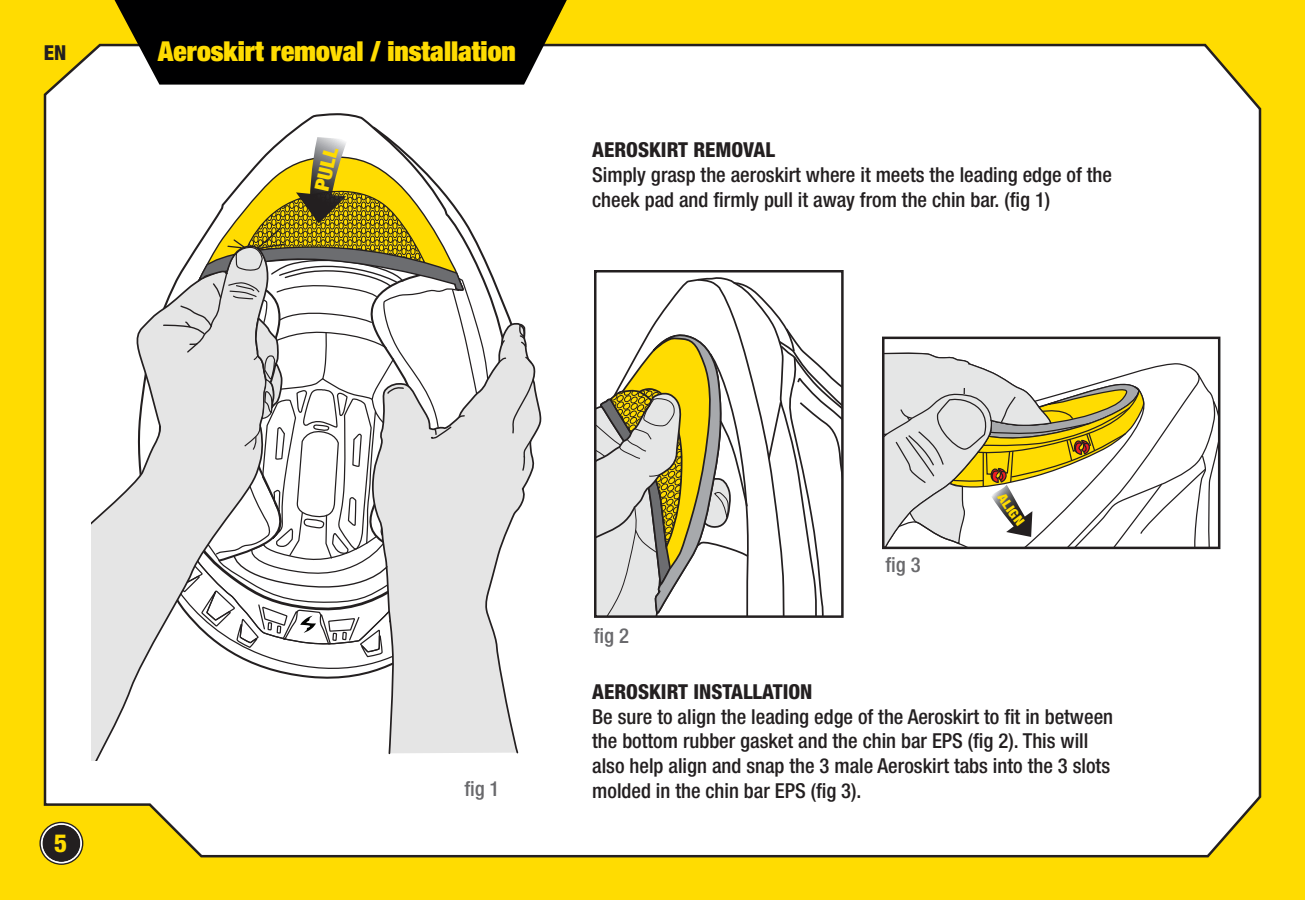
<style>
.page{position:relative;width:1305px;height:900px;background:#ffdc01}
.page>*{position:absolute;margin:0;border:0;box-sizing:border-box;transform-origin:0 0}
.t1{font:900 expanded 27.5px "Helvetica Neue";color:#ffdc01}
.t2{font:800 condensed 25px "Helvetica Neue";color:#ffdc01}
.t3{font:500 condensed 20.5px/24.8px "Helvetica Neue";color:#231f20}
.t4{font:800 condensed 20.5px "Helvetica Neue";color:#231f20}
.t5{font:500 condensed 20.5px "Helvetica Neue";color:#69696c}
</style>
<div class="page">
<div style="left:43px;top:43px;width:1219px;height:816px;background:#fff"></div>
<svg style="left:39px;top:822px;width:44px;height:43px"></svg>
<div style="left:43px;top:825px;width:37px;height:36px;background:#231f20;border-radius:50%"></div>
<div style="left:41px;top:823px;width:41px;height:41px;border:2px solid #fff;border-radius:50%"></div>
<svg style="left:115px;top:0;width:452px;height:85px;background:#181813"></svg>
<svg style="left:597px;top:277px;width:244px;height:338px;background:#e3dfcb"></svg>
<div style="left:594px;top:270px;width:250px;height:348px;border:2px solid #231f20"></div>
<div style="left:135px;top:112px;width:378px;height:133px;background:#fff"></div>
<svg style="left:371px;top:323px;width:172px;height:432px;background:#ebebeb"></svg>
<svg style="left:92px;top:245px;width:177px;height:515px;background:#f1f1f1"></svg>
<svg style="left:883px;top:338px;width:336px;height:210px;background:#e0dcc9"></svg>
<svg style="left:154px;top:126px;width:380px;height:560px;background:#e1dfd5"></svg>
<p class="t4" style="left:44px;top:40px;width:24px">EN</p>
<h1 class="t1" style="left:158px;top:34px;width:359px">Aeroskirt removal / installation</h1>
<p class="t4" style="left:592px;top:137px;width:184px">AEROSKIRT REMOVAL</p>
<p class="t3" style="left:592px;top:162px;width:521px">Simply grasp the aeroskirt where it meets the leading edge of the cheek pad and firmly pull it away from the chin bar. (fig 1)</p>
<p class="t2" style="left:54px;top:828px;width:15px">5</p>
<p class="t5" style="left:464px;top:776px;width:37px">fig 1</p>
<p class="t5" style="left:594px;top:623px;width:37px">fig 2</p>
<p class="t5" style="left:886px;top:553px;width:37px">fig 3</p>
<p class="t4" style="left:592px;top:679px;width:222px">AEROSKIRT INSTALLATION</p>
<p class="t3" style="left:592px;top:704px;width:522px">Be sure to align the leading edge of the Aeroskirt to fit in between the bottom rubber gasket and the chin bar EPS (fig 2). This will also help align and snap the 3 male Aeroskirt tabs into the 3 slots molded in the chin bar EPS (fig 3).</p>
</div>
